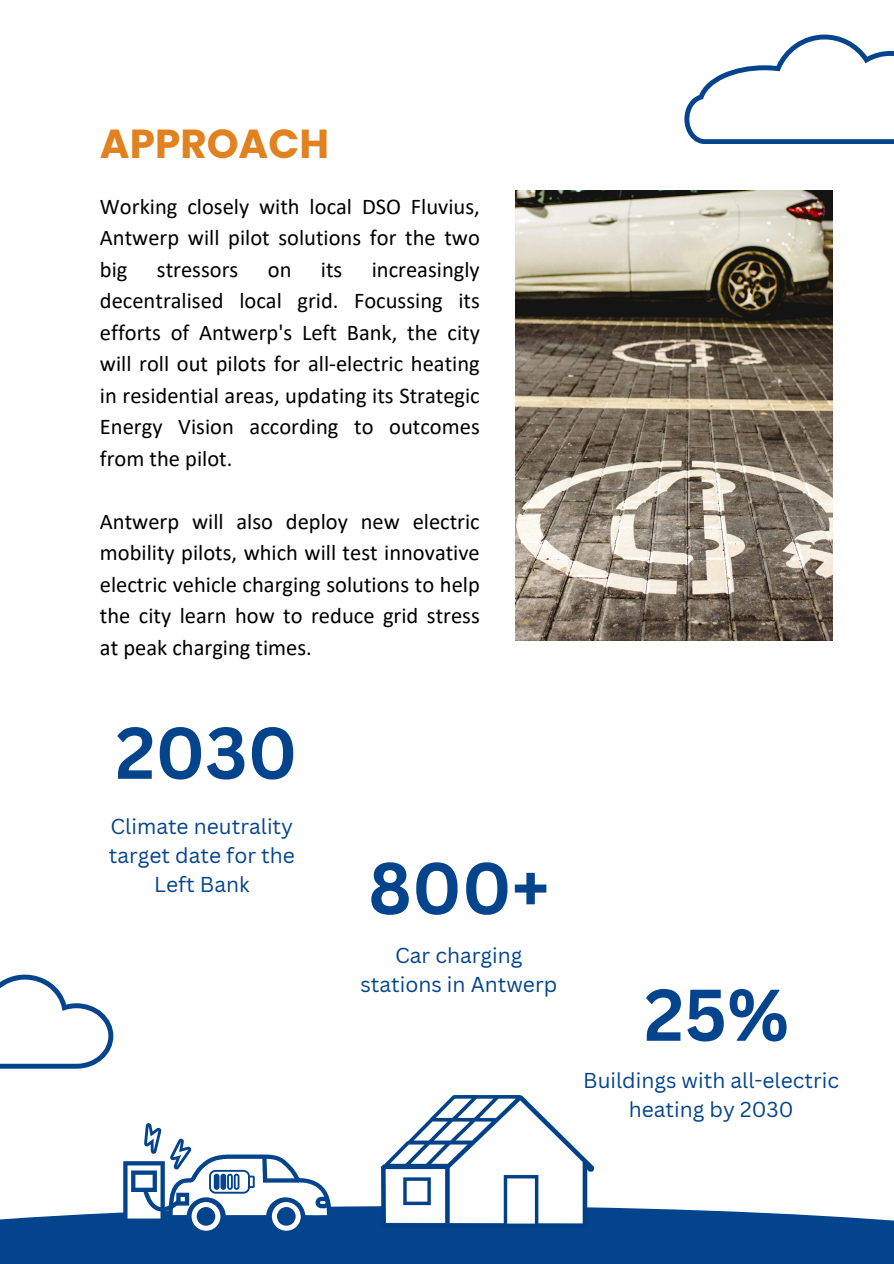
<style>
.page{position:relative;width:894px;height:1264px;background:#fff}
.page>*{position:absolute;margin:0;border:0;box-sizing:border-box;transform-origin:0 0}
.t1{font:700 71.55px "Canva Sans";color:#04448c}
.t2{font:700 40.5px "Poppins";color:#e1811f}
.t3{font:22.5px/31.5px "Calibri";color:#000;text-align:justify}
.t4{font:21px/29.2px "Canva Sans";color:#04448c;text-align:center}
</style>
<div class="page">
<div style="left:0;top:1205px;width:893px;height:58px;background:#04448c"></div>
<svg style="left:0;top:974px;width:113px;height:94px"></svg>
<svg style="left:684px;top:35px;width:209px;height:109px"></svg>
<img style="left:515px;top:190px;width:317px;height:450px">
<svg style="left:123px;top:1123px;width:208px;height:108px"></svg>
<img style="left:381px;top:1095px;width:212px;height:129px">
<h2 class="t2" style="left:100px;top:116px;width:230px">APPROACH</h2>
<p class="t3" style="left:100px;top:192px;width:381px">Working closely with local DSO Fluvius, Antwerp will pilot solutions for the two big</p>
<p class="t3" style="left:100px;top:255px;width:381px;text-indent:272px">increasingly decentralised local grid. Focussing its efforts of Antwerp's Left Bank, the city will roll out pilots for all-electric heating in residential areas, updating its Strategic Energy Vision according to outcomes from the pilot.</p>
<p class="t3" style="left:157px;top:255px;width:83px">stressors</p>
<p class="t3" style="left:268px;top:255px;width:25px">on</p>
<p class="t3" style="left:321px;top:255px;width:23px">its</p>
<p class="t3" style="left:100px;top:507px;width:381px">Antwerp will also deploy new electric mobility pilots, which will test innovative electric vehicle charging solutions to help the city learn how to reduce grid stress at peak charging times.</p>
<h1 class="t1" style="left:115px;top:702px;width:183px">2030</h1>
<h1 class="t4" style="left:109px;top:810px;width:187px">Climate neutrality target date for the<br>Left Bank</h1>
<p class="t1" style="left:368px;top:837px;width:183px">800+</p>
<p class="t4" style="left:360px;top:939px;width:198px">Car charging stations in Antwerp</p>
<p class="t1" style="left:644px;top:964px;width:146px">25%</p>
<p class="t4" style="left:583px;top:1065px;width:257px">Buildings with all-electric heating by 2030</p>
</div>
